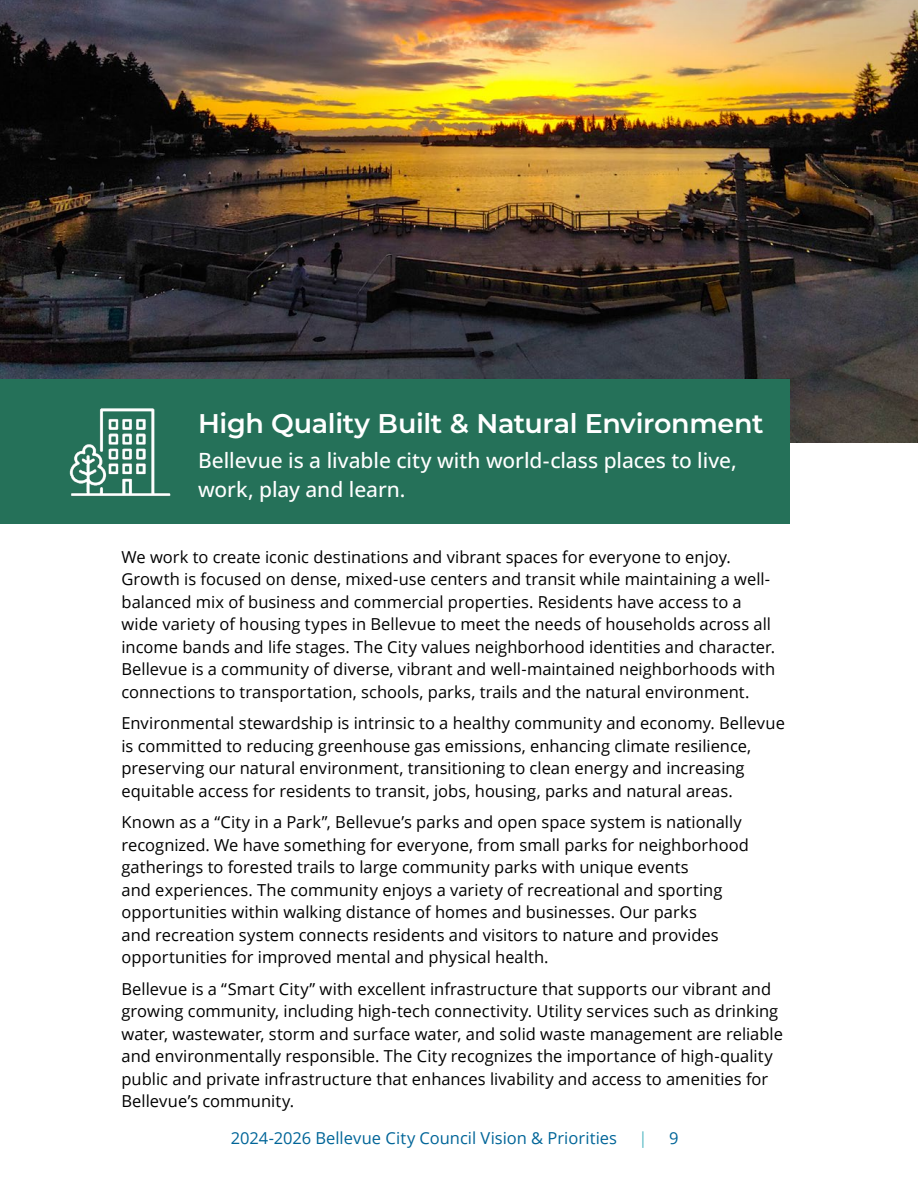
<style>
.page{position:relative;width:918px;height:1188px;background:#fff}
.page>*{position:absolute;margin:0;border:0;box-sizing:border-box;transform-origin:0 0}
.t1{font:600 27px "Montserrat";letter-spacing:-.015em;color:#fff}
.STA_overview_text{font:500 21px/28.5px "Open Sans";letter-spacing:-.005em;color:#fff}
.Body_Text{font:16.5px/22.5px "Open Sans";color:#000}
.t2{font:16.5px "Open Sans";color:#006598}
.t3{font:16.5px "Open Sans";color:#57b9c3}
</style>
<div class="page">
<img style="left:0;top:0;width:918px;height:443px">
<div style="left:0;top:380px;width:790px;height:144px;background:#257159"></div>
<img style="left:69px;top:408px;width:102px;height:89px">
<h2 class="t1" style="left:198px;top:404px;width:567px">High Quality Built &amp; Natural Environment</h2>
<p class="STA_overview_text" style="left:198px;top:446px;width:540px">Bellevue is a livable city with world-class places to live, work, play and learn.</p>
<p class="Body_Text" style="left:122px;top:545px;width:655px">We work to create iconic destinations and vibrant spaces for everyone to enjoy.<br>Growth is focused on dense, mixed-use centers and transit while maintaining a well&shy;balanced mix of business and commercial properties. Residents have access to a wide variety of housing types in Bellevue to meet the needs of households across all income bands and life stages. The City values neighborhood identities and character.<br>Bellevue is a community of diverse, vibrant and well-maintained neighborhoods with connections to transportation, schools, parks, trails and the natural environment.</p>
<p class="Body_Text" style="left:122px;top:711px;width:665px">Environmental stewardship is intrinsic to a healthy community and economy. Bellevue is committed to reducing greenhouse gas emissions, enhancing climate resilience, preserving our natural environment, transitioning to clean energy and increasing equitable access for residents to transit, jobs, housing, parks and natural areas.</p>
<p class="Body_Text" style="left:122px;top:810px;width:629px">Known as a “City in a Park”, Bellevue’s parks and open space system is nationally recognized. We have something for everyone, from small parks for neighborhood gatherings to forested trails to large community parks with unique events<br>and experiences. The community enjoys a variety of recreational and sporting opportunities within walking distance of homes and businesses. Our parks<br>and recreation system connects residents and visitors to nature and provides opportunities for improved mental and physical health.</p>
<p class="Body_Text" style="left:122px;top:977px;width:663px">Bellevue is a “Smart City” with excellent infrastructure that supports our vibrant and growing community, including high-tech connectivity. Utility services such as drinking water, wastewater, storm and surface water, and solid waste management are reliable and environmentally responsible. The City recognizes the importance of high-quality public and private infrastructure that enhances livability and access to amenities for Bellevue’s community.</p>
<p class="t2" style="left:231px;top:1126px;width:388px">2024-2026 Bellevue City Council Vision &amp; Priorities</p>
<p class="t3" style="left:638px;top:1126px;width:11px">|</p>
<p class="t2" style="left:669px;top:1126px;width:11px">9</p>
</div>
